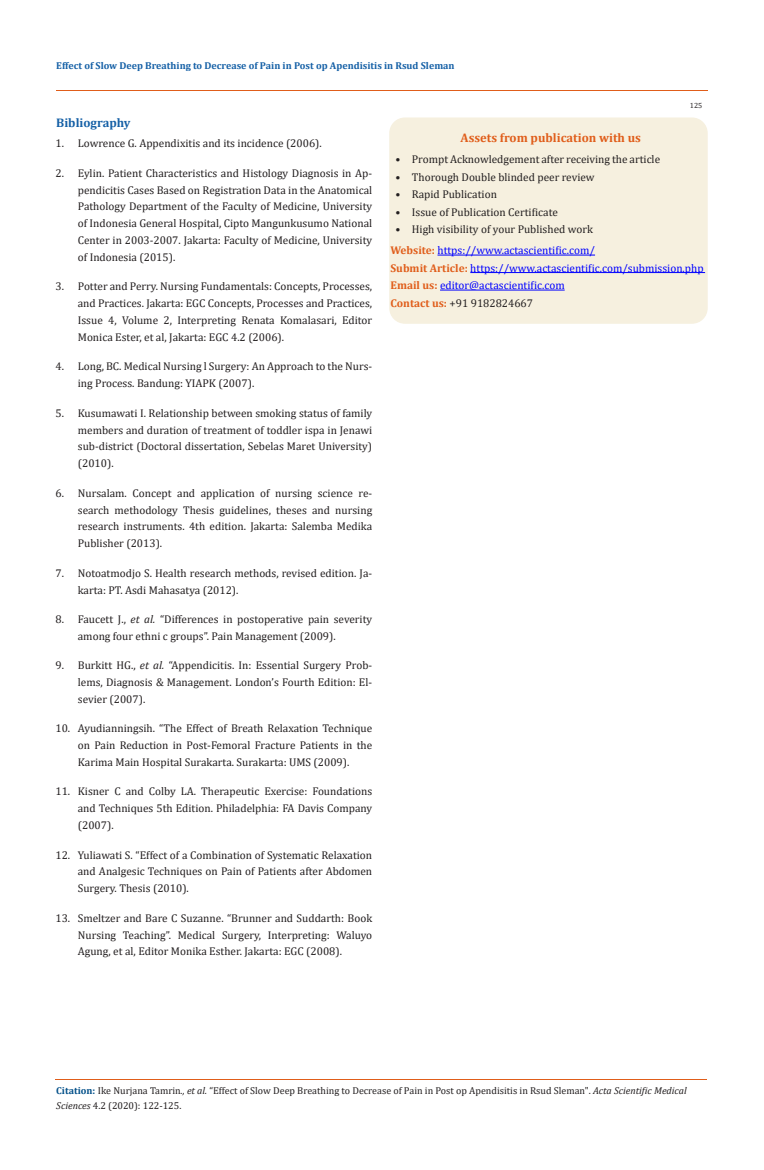
<style>
.page{position:relative;width:764px;height:1170px;background:#fff}
.page>*{position:absolute;margin:0;border:0;box-sizing:border-box;transform-origin:0 0}
.t1{font:700 12.5px "Cambria";color:#e05d1a}
.t2{font:700 12.5px "Cambria";color:#1560a6}
.t3{font:11.25px/16.9px "Cambria";color:#231f20;text-align:justify}
.t4{font:11.25px "Cambria";color:#00f}
.t5{font:10px/15px "Cambria";color:#231f20}
.t6{font:700 10px "Cambria";color:#1560a6}
.t7{font:7.5px "Cambria";color:#231f20}
.s1{font-style:italic}
.s2{font-weight:700;color:#e05d1a}
.s3{font-weight:700;color:#035089}
</style>
<div class="page">
<hr style="left:56px;top:91px;width:651px;height:1px;background:#e05d1a">
<div style="left:390px;top:118px;width:317px;height:205px;background:#f6f0df;border-radius:15px"></div>
<div style="left:389px;top:118px;width:318px;height:206px;border:1px solid #f6f0df;border-radius:15px"></div>
<hr style="left:437px;top:255px;width:158px;height:1px;background:#00f">
<hr style="left:470px;top:272px;width:235px;height:1px;background:#00f">
<hr style="left:440px;top:290px;width:125px;height:1px;background:#00f">
<hr style="left:55px;top:1079px;width:651px;height:1px;background:#e05d1a">
<p class="t6" style="left:56px;top:58px;width:400px">Effect of Slow Deep Breathing to Decrease of Pain in Post op Apendisitis in Rsud Sleman</p>
<p class="t7" style="left:690px;top:101px;width:14px">125</p>
<p class="t2" style="left:56px;top:114px;width:76px">Bibliography</p>
<p class="t3" style="left:56px;top:135px;width:268px">1. Lowrence G. Appendixitis and its incidence (2006).</p>
<p class="t3" style="left:78px;top:164px;width:296px;text-indent:-22px">2. Eylin. Patient Characteristics and Histology Diagnosis in Ap&shy;pendicitis Cases Based on Registration Data in the Anatomical Pathology Department of the Faculty of Medicine, University of Indonesia General Hospital, Cipto Mangunkusumo National Center in 2003-2007. Jakarta: Faculty of Medicine, University of Indonesia (2015).</p>
<p class="t3" style="left:78px;top:278px;width:296px;text-indent:-22px">3. Potter and Perry. Nursing Fundamentals: Concepts, Processes, and Practices. Jakarta: EGC Concepts, Processes and Practices, Issue 4, Volume 2, Interpreting Renata Komalasari, Editor Monica Ester, et al, Jakarta: EGC 4.2 (2006).</p>
<p class="t3" style="left:78px;top:358px;width:296px;text-indent:-22px">4. Long, BC. Medical Nursing l Surgery: An Approach to the Nurs&shy;ing Process. Bandung: YIAPK (2007).</p>
<p class="t3" style="left:78px;top:404px;width:296px;text-indent:-22px">5. Kusumawati I. Relationship between smoking status of family members and duration of treatment of toddler ispa in Jenawi sub-district (Doctoral dissertation, Sebelas Maret University) (2010).</p>
<p class="t3" style="left:78px;top:484px;width:296px;text-indent:-22px">6. Nursalam. Concept and application of nursing science re&shy;search methodology Thesis guidelines, theses and nursing research instruments. 4th edition. Jakarta: Salemba Medika Publisher (2013).</p>
<p class="t3" style="left:78px;top:564px;width:296px;text-indent:-22px">7. Notoatmodjo S. Health research methods, revised edition. Ja&shy;karta: PT. Asdi Mahasatya (2012).</p>
<p class="t3" style="left:78px;top:611px;width:296px;text-indent:-22px">8. Faucett J., <span class="s1">et al.</span> “Differences in postoperative pain severity among four ethni c groups”. Pain Management (2009).</p>
<p class="t3" style="left:78px;top:657px;width:296px;text-indent:-22px">9. Burkitt HG., <span class="s1">et al.</span> “Appendicitis. In: Essential Surgery Prob&shy;lems, Diagnosis &amp; Management. London’s Fourth Edition: El&shy;sevier (2007).</p>
<p class="t3" style="left:78px;top:720px;width:296px;text-indent:-22px">10. Ayudianningsih. “The Effect of Breath Relaxation Technique on Pain Reduction in Post-Femoral Fracture Patients in the Karima Main Hospital Surakarta. Surakarta: UMS (2009).</p>
<p class="t3" style="left:78px;top:783px;width:296px;text-indent:-22px">11. Kisner C and Colby LA. Therapeutic Exercise: Foundations and Techniques 5th Edition. Philadelphia: FA Davis Company (2007).</p>
<p class="t3" style="left:78px;top:846px;width:296px;text-indent:-22px">12. Yuliawati S. “Effect of a Combination of Systematic Relaxation and Analgesic Techniques on Pain of Patients after Abdomen Surgery. Thesis (2010).</p>
<p class="t3" style="left:78px;top:909px;width:296px;text-indent:-22px">13. Smeltzer and Bare C Suzanne. “Brunner and Suddarth: Book Nursing Teaching”. Medical Surgery, Interpreting: Waluyo Agung, et al, Editor Monika Esther. Jakarta: EGC (2008).</p>
<p class="t1" style="left:460px;top:129px;width:182px">Assets from publication with us</p>
<p class="t3" style="left:395px;top:151px;width:266px">• Prompt Acknowledgement after receiving the article</p>
<p class="t3" style="left:395px;top:168px;width:201px">• Thorough Double blinded peer review</p>
<p class="t3" style="left:395px;top:186px;width:103px">• Rapid Publication</p>
<p class="t3" style="left:395px;top:203px;width:164px">• Issue of Publication Certificate</p>
<p class="t3" style="left:395px;top:221px;width:199px">• High visibility of your Published work</p>
<p class="t4" style="left:390px;top:244px;width:206px"><span class="s2">Website:</span> https://www.actascientific.com/</p>
<p class="t4" style="left:390px;top:261px;width:315px"><span class="s2">Submit Article:</span> https://www.actascientific.com/submission.php</p>
<p class="t4" style="left:390px;top:279px;width:176px"><span class="s2">Email us:</span> editor@actascientific.com</p>
<p class="t3" style="left:390px;top:295px;width:144px"><span class="s2">Contact us:</span> +91 9182824667</p>
<p class="t5" style="left:56px;top:1083px;width:632px"><span class="s3">Citation:</span> Ike Nurjana Tamrin<span class="s1">., et al.</span> “Effect of Slow Deep Breathing to Decrease of Pain in Post op Apendisitis in Rsud Sleman". <span class="s1">Acta Scientific Medical<br>Sciences</span> 4.2 (2020): 122-125.</p>
</div>
